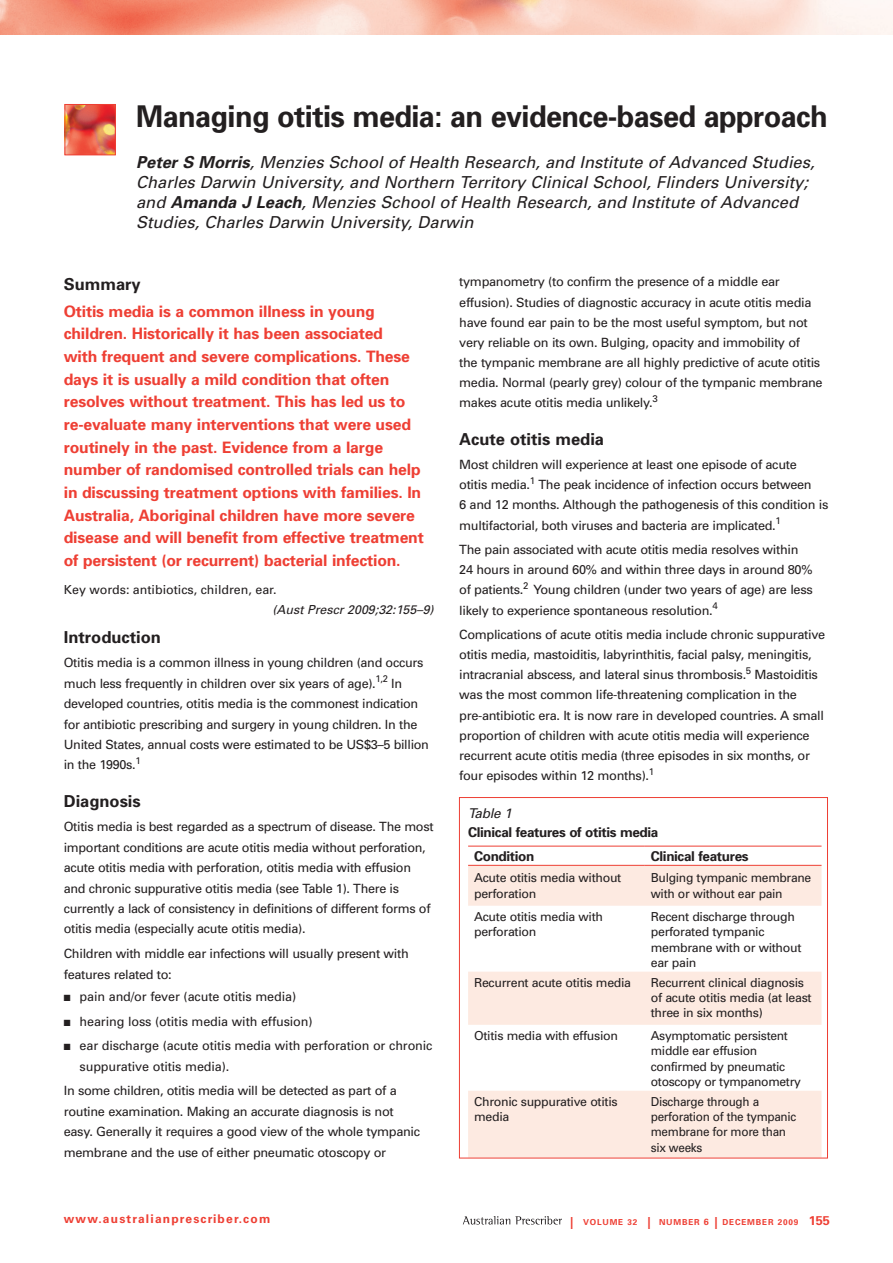
<style>
.page{position:relative;width:893px;height:1263px;background:#fff}
.page>*{position:absolute;margin:0;border:0;box-sizing:border-box;transform-origin:0 0}
.t1{font:700 30px "Univers";letter-spacing:-.02em;color:#231f20;scale:.96 1}
.t2{font:italic 16.5px/20px "Univers";color:#231f20}
.t3{font:700 16.5px "Univers";color:#231f20}
.t4{font:700 15.75px/22.6px "Univers";letter-spacing:-.01em;color:#ee3f34}
.t5{font:700 13.5px/24px "Univers";letter-spacing:-.025em;color:#231f20}
.t6{font:italic 13.5px "Univers";letter-spacing:-.025em;color:#231f20}
.t7{font:12.75px/20.4px "Univers";letter-spacing:-.025em;color:#231f20}
.t8{font:12.45px "Univers";color:#231f20}
.t9{font:italic 12.45px "Univers";color:#231f20}
.t10{font:12.3px/15.3px "Univers";letter-spacing:-.025em;color:#231f20}
.t11{font:12.3px/15.3px "Univers";letter-spacing:-.025em;color:#231f20;scale:.95 1}
.t12{font:700 12px "Univers LT";letter-spacing:.1em;color:#ee3f34}
.t13{font:700 8.25px "Univers";letter-spacing:.1em;color:#ee3f34}
.s1{font-weight:700}
.s2{font-size:12.75px}
.s3{font-size:12px}
.s4{font-size:9px}
</style>
<div class="page">
<img style="left:0;top:0;width:893px;height:34px">
<svg style="left:463px;top:1216px;width:99px;height:8px"></svg>
<img style="left:67px;top:106px;width:47px;height:47px">
<div style="left:65px;top:104px;width:51px;height:51px;border:1px solid #ee3f34"></div>
<svg style="left:468px;top:866px;width:353px;height:290px;fill:#fdeae1"></svg>
<hr style="left:468px;top:846px;width:177px;height:1px;background:#ee3f34">
<hr style="left:645px;top:846px;width:176px;height:1px;background:#ee3f34">
<hr style="left:468px;top:865px;width:177px;height:1px;background:#ee3f34">
<hr style="left:645px;top:865px;width:176px;height:1px;background:#ee3f34">
<div style="left:459px;top:797px;width:369px;height:361px;border:1px solid #ee3f34"></div>
<h1 class="t1" style="left:136px;top:99px;width:722px">Managing otitis media: an evidence-based approach</h1>
<p class="t2" style="left:136px;top:153px;width:680px"><span class="s1">Peter S Morris</span>, Menzies School of Health Research, and Institute of Advanced Studies, Charles Darwin University, and Northern Territory Clinical School, Flinders University; and <span class="s1">Amanda J Leach</span>, Menzies School of Health Research, and Institute of Advanced Studies, Charles Darwin University, Darwin</p>
<p class="t3" style="left:64px;top:274px;width:79px">Summary</p>
<p class="t4" style="left:64px;top:300px;width:362px">Otitis media is a common illness in young children. Historically it has been associated<br>with frequent and severe complications. These days it is usually a mild condition that often resolves without treatment. This has led us to re-evaluate many interventions that were used routinely in the past. Evidence from a large number of randomised controlled trials can help in discussing treatment options with families. In Australia, Aboriginal children have more severe disease and will benefit from effective treatment of persistent (or recurrent) bacterial infection.</p>
<p class="t8" style="left:64px;top:582px;width:214px">Key words: antibiotics, children, ear.</p>
<p class="t9" style="left:272px;top:602px;width:163px">(Aust Prescr 2009;32:155–9)</p>
<p class="t3" style="left:64px;top:627px;width:99px">Introduction</p>
<p class="t7" style="left:64px;top:653px;width:367px">Otitis media is a common illness in young children (and occurs much less frequently in children over six years of age).<sup>1,2</sup> In developed countries, otitis media is the commonest indication for antibiotic prescribing and surgery in young children. In the United States, annual costs were estimated to be US$3–5 billion in the 1990s.<sup>1</sup></p>
<p class="t3" style="left:64px;top:791px;width:79px">Diagnosis</p>
<p class="t7" style="left:64px;top:817px;width:371px">Otitis media is best regarded as a spectrum of disease. The most important conditions are acute otitis media without perforation, acute otitis media with perforation, otitis media with effusion and chronic suppurative otitis media (see Table 1). There is currently a lack of consistency in definitions of different forms of otitis media (especially acute otitis media).</p>
<p class="t7" style="left:64px;top:943px;width:347px">Children with middle ear infections will usually present with features related to:</p>
<p class="t7" style="left:64px;top:986px;width:234px">■ pain and/or fever (acute otitis media)</p>
<p class="t7" style="left:64px;top:1011px;width:250px">■ hearing loss (otitis media with effusion)</p>
<p class="t7" style="left:80px;top:1036px;width:354px;text-indent:-16px">■ ear discharge (acute otitis media with perforation or chronic suppurative otitis media).</p>
<p class="t7" style="left:64px;top:1081px;width:358px">In some children, otitis media will be detected as part of a routine examination. Making an accurate diagnosis is not easy. Generally it requires a good view of the whole tympanic membrane and the use of either pneumatic otoscopy or</p>
<p class="t7" style="left:459px;top:272px;width:365px">tympanometry (to confirm the presence of a middle ear effusion). Studies of diagnostic accuracy in acute otitis media have found ear pain to be the most useful symptom, but not very reliable on its own. Bulging, opacity and immobility of<br>the tympanic membrane are all highly predictive of acute otitis media. Normal (pearly grey) colour of the tympanic membrane makes acute otitis media unlikely.<sup>3</sup></p>
<p class="t3" style="left:459px;top:429px;width:146px">Acute otitis media</p>
<p class="t7" style="left:459px;top:455px;width:371px">Most children will experience at least one episode of acute<br>otitis media.<sup>1</sup> The peak incidence of infection occurs between<br>6 and 12 months. Although the pathogenesis of this condition is multifactorial, both viruses and bacteria are implicated.<sup>1</sup></p>
<p class="t7" style="left:459px;top:539px;width:355px">The pain associated with acute otitis media resolves within 24 hours in around 60% and within three days in around 80% of patients.<sup>2</sup> Young children (under two years of age) are less likely to experience spontaneous resolution.<sup>4</sup></p>
<p class="t7" style="left:459px;top:624px;width:367px">Complications of acute otitis media include chronic suppurative otitis media, mastoiditis, labyrinthitis, facial palsy, meningitis, intracranial abscess, and lateral sinus thrombosis.<sup>5</sup> Mastoiditis was the most common life-threatening complication in the pre-antibiotic era. It is now rare in developed countries. A small proportion of children with acute otitis media will experience recurrent acute otitis media (three episodes in six months, or four episodes within 12 months).<sup>1</sup></p>
<p class="t6" style="left:468px;top:805px;width:45px">Table 1</p>
<p class="t5" style="left:474px;top:820px;width:186px;text-indent:-6px">Clinical features of otitis media<br>Condition</p>
<p class="t5" style="left:651px;top:844px;width:99px">Clinical features</p>
<p class="t10" style="left:474px;top:870px;width:149px">Acute otitis media without perforation</p>
<p class="t10" style="left:651px;top:870px;width:162px">Bulging tympanic membrane with or without ear pain</p>
<p class="t10" style="left:474px;top:909px;width:130px">Acute otitis media with perforation</p>
<p class="t10" style="left:651px;top:909px;width:152px">Recent discharge through perforated tympanic membrane with or without ear pain</p>
<p class="t10" style="left:474px;top:975px;width:159px">Recurrent acute otitis media</p>
<p class="t10" style="left:651px;top:975px;width:162px">Recurrent clinical diagnosis of acute otitis media (at least three in six months)</p>
<p class="t10" style="left:474px;top:1028px;width:145px">Otitis media with effusion</p>
<p class="t10" style="left:651px;top:1028px;width:152px">Asymptomatic persistent middle ear effusion confirmed by pneumatic otoscopy or tympanometry</p>
<p class="t10" style="left:474px;top:1094px;width:145px">Chronic suppurative otitis media</p>
<p class="t11" style="left:651px;top:1094px;width:155px">Discharge through a perforation of the tympanic membrane for more than six weeks</p>
<p class="t12" style="left:64px;top:1212px;width:208px">www.australianprescriber.com</p>
<p class="t13" style="left:722px;top:1216px;width:109px">DECEMBER 2009 <span class="s2">155</span></p>
<p class="t13" style="left:570px;top:1216px;width:47px"><span class="s3">|</span> Volume</p>
<p class="t13" style="left:627px;top:1216px;width:92px">32 <span class="s3">|</span> NUMBER <span class="s4">6</span> <span class="s3">|</span></p>
</div>
